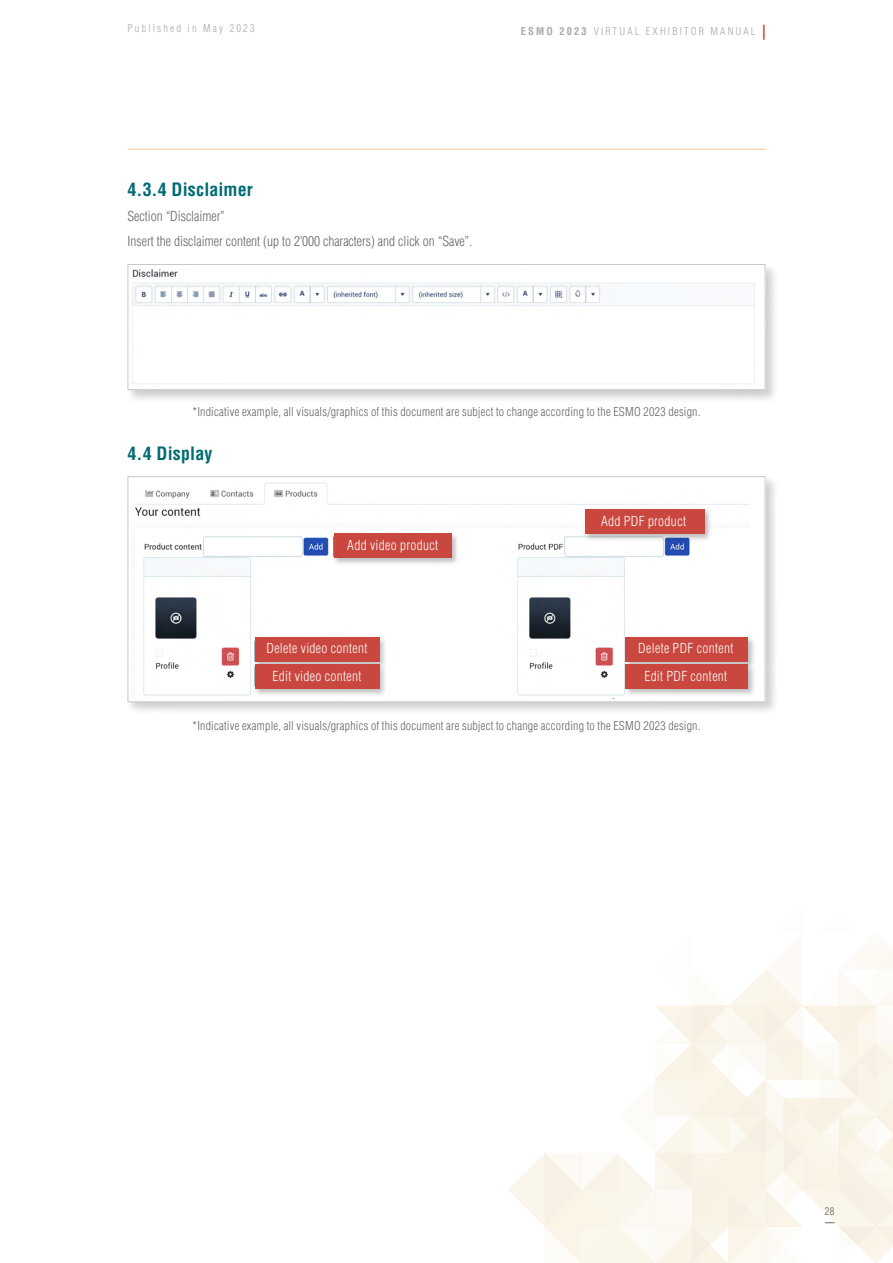
<style>
.page{position:relative;width:893px;height:1263px;background:#fff}
.page>*{position:absolute;margin:0;border:0;box-sizing:border-box;transform-origin:0 0}
.t1{font:700 condensed 18px "Helvetica LT Std";letter-spacing:.01em;color:#026c72}
.t2{font:300 condensed 13.5px/27.6px "Helvetica LT Std";letter-spacing:.025em;color:#fff;text-align:center}
.t3{font:300 condensed 13.5px/25.2px "Helvetica LT Std";color:#636466}
.t4{font:300 condensed 12px "Helvetica LT Std";letter-spacing:.02em;color:#636466}
.t5{font:300 condensed 10.5px "Helvetica LT Std";letter-spacing:.2em;color:#a7a9ac}
.t6{font:300 condensed 10.5px "Helvetica LT Std";color:#636466}
.s1{font-weight:700}
.s2{font-weight:700;font-size:15px;color:#c9473e}
</style>
<div class="page">
<svg style="left:508px;top:950px;width:384px;height:313px"></svg>
<hr style="left:128px;top:149px;width:637px;height:1px;background:#e8cb83">
<div style="left:126px;top:262px;width:653px;height:141px;background:#000;opacity:.2"></div>
<img style="left:130px;top:266px;width:633px;height:122px">
<div style="left:128px;top:264px;width:637px;height:126px;border:1px solid #c7c8ca"></div>
<div style="left:126px;top:474px;width:653px;height:241px;background:#000;opacity:.2"></div>
<img style="left:130px;top:478px;width:633px;height:222px">
<div style="left:128px;top:476px;width:637px;height:226px;border:1px solid #c7c8ca"></div>
<div style="left:332px;top:532px;width:127px;height:34px;background:#000;opacity:.25"></div>
<div style="left:334px;top:534px;width:118px;height:24px;background:#c9473e"></div>
<div style="left:253px;top:635px;width:134px;height:34px;background:#000;opacity:.25"></div>
<div style="left:255px;top:637px;width:124px;height:24px;background:#c9473e"></div>
<div style="left:253px;top:663px;width:134px;height:33px;background:#000;opacity:.25"></div>
<div style="left:255px;top:664px;width:124px;height:25px;background:#c9473e"></div>
<div style="left:583px;top:508px;width:129px;height:33px;background:#000;opacity:.25"></div>
<div style="left:585px;top:509px;width:120px;height:25px;background:#c9473e"></div>
<div style="left:624px;top:635px;width:132px;height:34px;background:#000;opacity:.25"></div>
<div style="left:625px;top:637px;width:123px;height:24px;background:#c9473e"></div>
<div style="left:624px;top:663px;width:132px;height:33px;background:#000;opacity:.25"></div>
<div style="left:625px;top:664px;width:123px;height:25px;background:#c9473e"></div>
<p class="t5" style="left:128px;top:21px;width:129px">Published in May 2023</p>
<p class="t5" style="left:521px;top:24px;width:247px"><span class="s1">ESMO 2023</span> VIRTUAL EXHIBITOR MANUAL <span class="s2">|</span></p>
<h1 class="t1" style="left:128px;top:178px;width:127px">4.3.4 Disclaimer</h1>
<p class="t3" style="left:128px;top:203px;width:346px">Section “Disclaimer”<br>Insert the disclaimer content (up to 2’000 characters) and click on “Save”.</p>
<p class="t4" style="left:193px;top:404px;width:509px">*Indicative example, all visuals/graphics of this document are subject to change according to the ESMO 2023 design.</p>
<h1 class="t1" style="left:128px;top:442px;width:87px">4.4 Display</h1>
<p class="t2" style="left:347px;top:531px;width:92px">Add video product</p>
<p class="t2" style="left:266px;top:634px;width:102px">Delete video content<br>Edit video content</p>
<p class="t2" style="left:601px;top:507px;width:86px">Add PDF product</p>
<p class="t2" style="left:638px;top:634px;width:97px">Delete PDF content<br>Edit PDF content</p>
<p class="t4" style="left:193px;top:718px;width:509px">*Indicative example, all visuals/graphics of this document are subject to change according to the ESMO 2023 design.</p>
<p class="t6" style="left:825px;top:1205px;width:11px">28</p>
</div>
